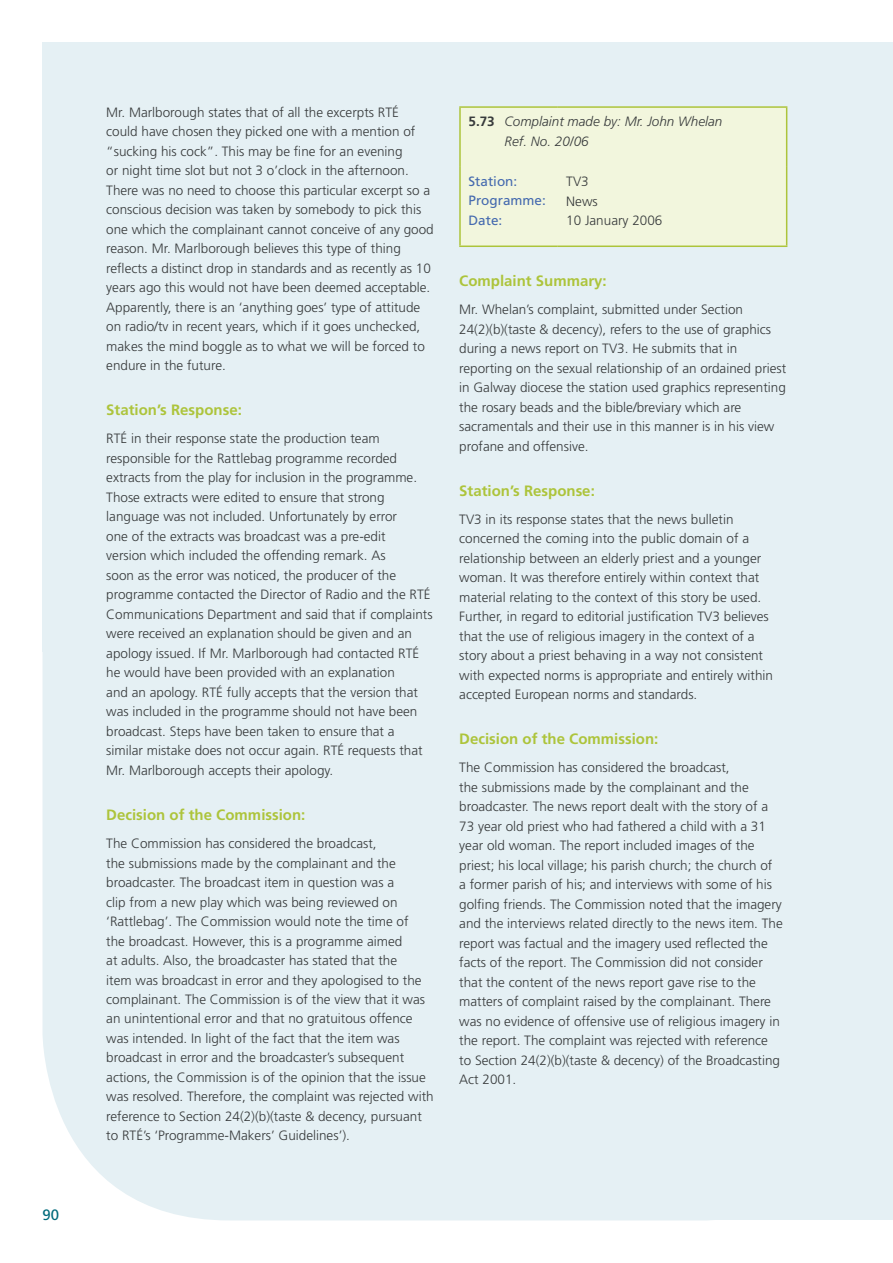
<style>
.page{position:relative;width:893px;height:1263px;background:#fff}
.page>*{position:absolute;margin:0;border:0;box-sizing:border-box;transform-origin:0 0}
.t1{font:700 15px "Frutiger";color:#adc43b}
.t2{font:15px "Frutiger";color:#006a7b}
.t3{font:300 13.5px/19.5px "Frutiger";color:#373a3b}
.t4{font:italic 300 13.5px/19.5px "Frutiger";color:#373a3b}
.t5{font:13.5px/19.5px "Frutiger";color:#456aaf}
.s1{font-weight:700;font-style:normal}
</style>
<div class="page">
<div style="left:43px;top:43px;width:850px;height:1177px;background:#e5f0f4;border-radius:187px"></div>
<div style="left:43px;top:43px;width:850px;height:609px;background:#e5f0f4"></div>
<div style="left:459px;top:43px;width:434px;height:1177px;background:#e5f0f4"></div>
<div style="left:461px;top:108px;width:325px;height:137px;background:#f2f6dd"></div>
<hr style="left:459px;top:167px;width:2px;height:78px;background:#adc43b">
<hr style="left:459px;top:245px;width:99px;height:2px;background:#adc43b">
<hr style="left:786px;top:167px;width:1px;height:78px;background:#adc43b">
<hr style="left:558px;top:245px;width:229px;height:2px;background:#adc43b">
<hr style="left:459px;top:106px;width:99px;height:2px;background:#adc43b">
<hr style="left:459px;top:108px;width:2px;height:59px;background:#adc43b">
<hr style="left:558px;top:106px;width:229px;height:2px;background:#adc43b">
<hr style="left:786px;top:108px;width:1px;height:59px;background:#adc43b">
<p class="t2" style="left:43px;top:1206px;width:18px">90</p>
<p class="t3" style="left:106px;top:102px;width:329px">Mr. Marlborough states that of all the excerpts RTÉ could have chosen they picked one with a mention of “sucking his cock”. This may be fine for an evening<br>or night time slot but not 3 o’clock in the afternoon.<br>There was no need to choose this particular excerpt so a conscious decision was taken by somebody to pick this one which the complainant cannot conceive of any good reason. Mr. Marlborough believes this type of thing reflects a distinct drop in standards and as recently as 10 years ago this would not have been deemed acceptable.<br>Apparently, there is an ‘anything goes’ type of attitude on radio/tv in recent years, which if it goes unchecked, makes the mind boggle as to what we will be forced to endure in the future.</p>
<p class="t1" style="left:106px;top:401px;width:137px">Station’s Response:</p>
<p class="t3" style="left:106px;top:429px;width:328px">RTÉ in their response state the production team responsible for the Rattlebag programme recorded extracts from the play for inclusion in the programme.<br>Those extracts were edited to ensure that strong language was not included. Unfortunately by error<br>one of the extracts was broadcast was a pre-edit<br>version which included the offending remark. As<br>soon as the error was noticed, the producer of the programme contacted the Director of Radio and the RTÉ Communications Department and said that if complaints were received an explanation should be given and an apology issued. If Mr. Marlborough had contacted RTÉ he would have been provided with an explanation<br>and an apology. RTÉ fully accepts that the version that was included in the programme should not have been broadcast. Steps have been taken to ensure that a similar mistake does not occur again. RTÉ requests that Mr. Marlborough accepts their apology.</p>
<p class="t1" style="left:106px;top:806px;width:201px">Decision of the Commission:</p>
<p class="t3" style="left:106px;top:833px;width:329px">The Commission has considered the broadcast,<br>the submissions made by the complainant and the broadcaster. The broadcast item in question was a<br>clip from a new play which was being reviewed on ‘Rattlebag’. The Commission would note the time of<br>the broadcast. However, this is a programme aimed<br>at adults. Also, the broadcaster has stated that the<br>item was broadcast in error and they apologised to the complainant. The Commission is of the view that it was an unintentional error and that no gratuitous offence was intended. In light of the fact that the item was broadcast in error and the broadcaster’s subsequent actions, the Commission is of the opinion that the issue was resolved. Therefore, the complaint was rejected with reference to Section 24(2)(b)(taste &amp; decency, pursuant to RTÉ’s ‘Programme-Makers’ Guidelines’).</p>
<p class="t4" style="left:505px;top:112px;width:219px;text-indent:-36px"><span class="s1">5.73</span> Complaint made by: Mr. John Whelan<br>Ref. No. 20/06</p>
<p class="t5" style="left:468px;top:171px;width:79px">Station:<br>Programme:<br>Date:</p>
<p class="t3" style="left:566px;top:172px;width:98px">TV3<br>News<br>10 January 2006</p>
<p class="t1" style="left:459px;top:272px;width:149px">Complaint Summary:</p>
<p class="t3" style="left:459px;top:300px;width:329px">Mr. Whelan’s complaint, submitted under Section 24(2)(b)(taste &amp; decency), refers to the use of graphics during a news report on TV3. He submits that in reporting on the sexual relationship of an ordained priest in Galway diocese the station used graphics representing the rosary beads and the bible/breviary which are sacramentals and their use in this manner is in his view profane and offensive.</p>
<p class="t1" style="left:459px;top:481px;width:137px">Station’s Response:</p>
<p class="t3" style="left:459px;top:509px;width:315px">TV3 in its response states that the news bulletin concerned the coming into the public domain of a relationship between an elderly priest and a younger woman. It was therefore entirely within context that material relating to the context of this story be used.<br>Further, in regard to editorial justification TV3 believes that the use of religious imagery in the context of a story about a priest behaving in a way not consistent with expected norms is appropriate and entirely within accepted European norms and standards.</p>
<p class="t1" style="left:459px;top:730px;width:201px">Decision of the Commission:</p>
<p class="t3" style="left:459px;top:758px;width:325px">The Commission has considered the broadcast,<br>the submissions made by the complainant and the broadcaster. The news report dealt with the story of a 73 year old priest who had fathered a child with a 31 year old woman. The report included images of the priest; his local village; his parish church; the church of<br>a former parish of his; and interviews with some of his golfing friends. The Commission noted that the imagery and the interviews related directly to the news item. The report was factual and the imagery used reflected the facts of the report. The Commission did not consider that the content of the news report gave rise to the matters of complaint raised by the complainant. There was no evidence of offensive use of religious imagery in the report. The complaint was rejected with reference to Section 24(2)(b)(taste &amp; decency) of the Broadcasting Act 2001.</p>
</div>
